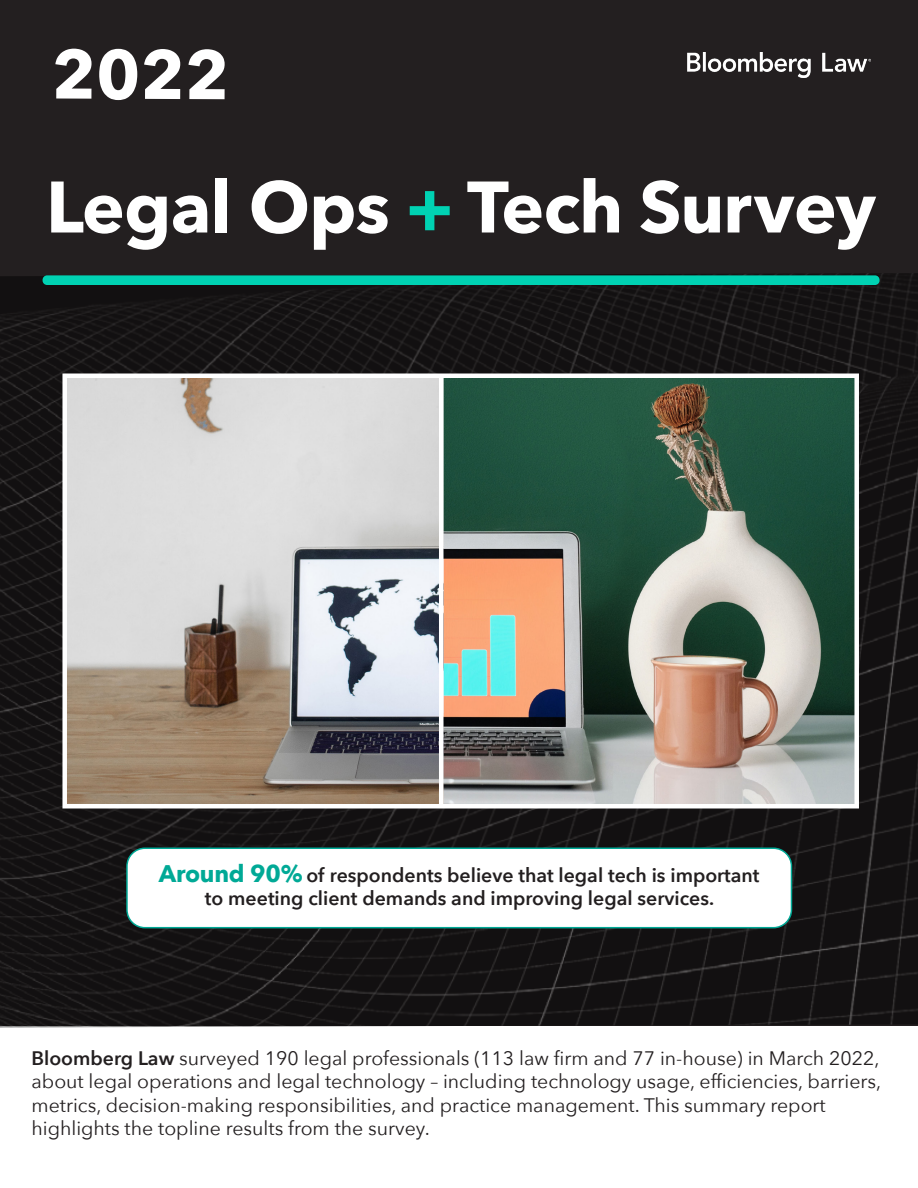
<style>
.page{position:relative;width:918px;height:1188px;background:#fff}
.page>*{position:absolute;margin:0;border:0;box-sizing:border-box;transform-origin:0 0}
.t1{font:700 72px "Avenir Next";letter-spacing:-.01em;color:#fff}
.t2{font:700 68.7px "Avenir Next";color:#fff}
.t3{font:19.5px/23.4px "Avenir Next";color:#231f20}
.t4{font:600 19.5px/23.4px "Avenir Next";color:#231f20;text-align:center}
.s1{color:#00d2b3}
.s2{font-weight:700;font-size:24px;color:#00a996}
.s3{font-weight:600}
</style>
<div class="page">
<div style="left:0;top:0;width:918px;height:1026px;background:#231f20"></div>
<img style="left:0;top:273px;width:918px;height:755px">
<img style="left:688px;top:52px;width:183px;height:25px">
<div style="left:43px;top:275px;width:837px;height:10px;background:#00d2b3;border-radius:4px"></div>
<img style="left:67px;top:379px;width:787px;height:424px">
<div style="left:62px;top:374px;width:797px;height:434px;border:4px solid #fff"></div>
<hr style="left:439px;top:374px;width:4px;height:432px;background:#fff">
<div style="left:127px;top:848px;width:664px;height:80px;background:#fff;border-radius:18px"></div>
<div style="left:126px;top:848px;width:666px;height:80px;border:2px solid #00a996;border-radius:18px"></div>
<p class="t2" style="left:52px;top:15px;width:179px">2022</p>
<p class="t1" style="left:46px;top:145px;width:832px">Legal Ops <span class="s1">+</span> Tech Survey</p>
<p class="t4" style="left:159px;top:863px;width:602px"><span class="s2">Around 90%</span> of respondents believe that legal tech is important to meeting client demands and improving legal services.</p>
<p class="t3" style="left:32px;top:1046px;width:851px"><span class="s3">Bloomberg Law</span> surveyed 190 legal professionals (113 law firm and 77 in-house) in March 2022, about legal operations and legal technology – including technology usage, efficiencies, barriers, metrics, decision-making responsibilities, and practice management. This summary report highlights the topline results from the survey.</p>
</div>
